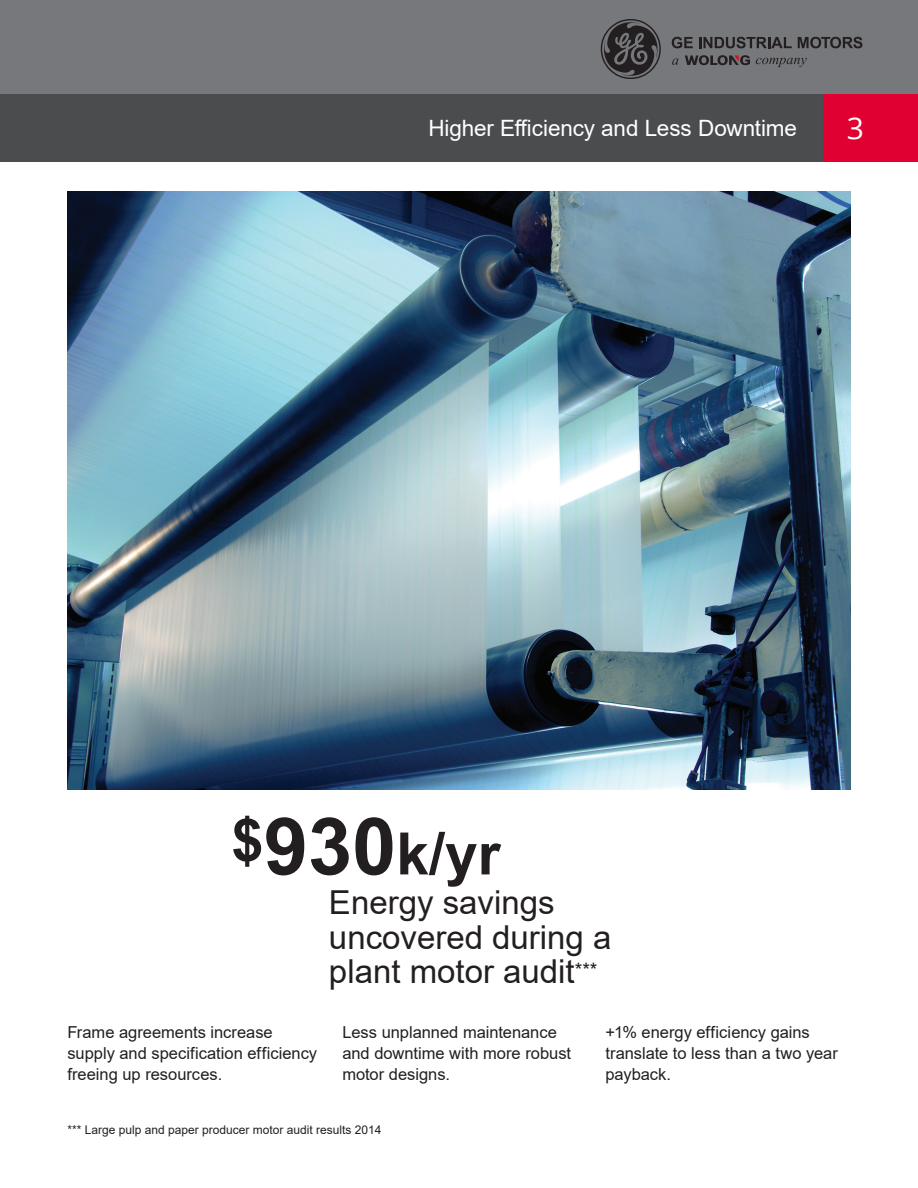
<style>
.page{position:relative;width:918px;height:1188px;background:#fff}
.page>*{position:absolute;margin:0;border:0;box-sizing:border-box;transform-origin:0 0}
.t1{font:700 58.5px "Arial";color:#231f20}
.t2{font:33px "Arial";color:#231f20}
.t3{font:30px "Open Sans";color:#fff}
._1_1_Headline_white{font:22.5px "Arial";letter-spacing:-.005em;color:#fff}
._1_1_Headline_white-2{font:16.5px/21px "Arial";color:#231f20}
.t4{font:12px "Arial";color:#231f20}
.s1{font-size:79.5px}
</style>
<div class="page">
<div style="left:0;top:0;width:918px;height:162px;background:#76787b"></div>
<div style="left:0;top:94px;width:918px;height:68px;background:#4b4c4d"></div>
<div style="left:823px;top:94px;width:95px;height:68px;background:#e00031"></div>
<svg style="left:601px;top:19px;width:60px;height:60px"></svg>
<svg style="left:672px;top:37px;width:21px;height:11px"></svg>
<svg style="left:699px;top:37px;width:93px;height:11px"></svg>
<svg style="left:798px;top:37px;width:64px;height:11px"></svg>
<svg style="left:685px;top:55px;width:65px;height:10px"></svg>
<svg style="left:672px;top:58px;width:7px;height:7px"></svg>
<svg style="left:756px;top:58px;width:51px;height:9px"></svg>
<img style="left:68px;top:191px;width:782px;height:599px">
<p class="_1_1_Headline_white" style="left:428px;top:113px;width:370px">Higher Efficiency and Less Downtime</p>
<h3 class="t3" style="left:847px;top:107px;width:19px">3</h3>
<p class="t1" style="left:231px;top:813px;width:271px">$<span class="s1">930</span>k/yr</p>
<p class="t2" style="left:329px;top:880px;width:227px">Energy savings</p>
<p class="t2" style="left:329px;top:914px;width:284px">uncovered during a</p>
<p class="t2" style="left:329px;top:949px;width:270px">plant motor audit<sup>***</sup></p>
<p class="_1_1_Headline_white-2" style="left:68px;top:1021px;width:207px">Frame agreements increase</p>
<p class="_1_1_Headline_white-2" style="left:68px;top:1042px;width:251px">supply and specification efficiency freeing up resources.</p>
<p class="_1_1_Headline_white-2" style="left:342px;top:1021px;width:216px">Less unplanned maintenance</p>
<p class="_1_1_Headline_white-2" style="left:342px;top:1042px;width:230px">and downtime with more robust motor designs.</p>
<p class="_1_1_Headline_white-2" style="left:606px;top:1021px;width:206px">+1% energy efficiency gains</p>
<p class="_1_1_Headline_white-2" style="left:606px;top:1042px;width:234px">translate to less than a two year payback.</p>
<p class="t4" style="left:68px;top:1121px;width:316px">*** Large pulp and paper producer motor audit results 2014</p>
</div>
